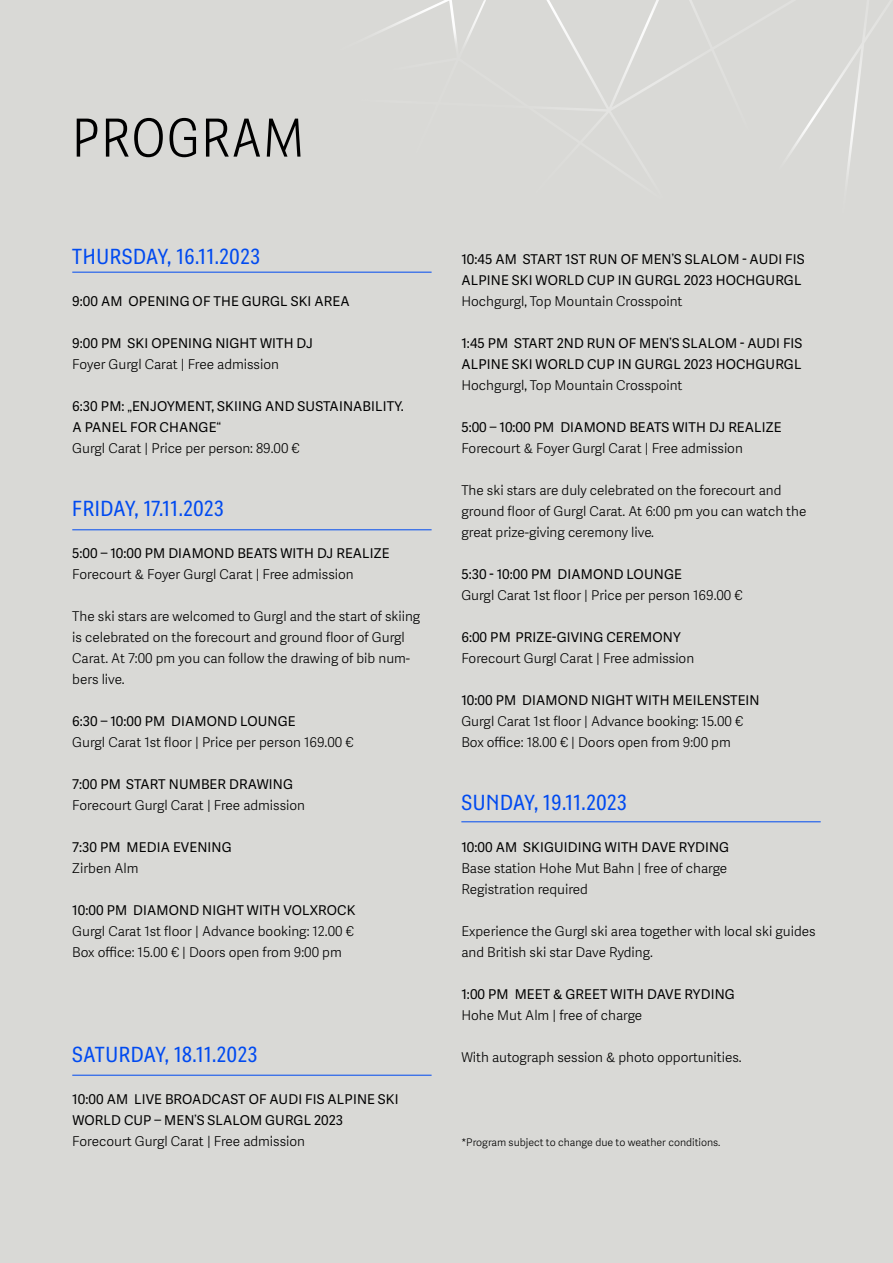
<style>
.page{position:relative;width:893px;height:1263px;background:#d9d9d6}
.page>*{position:absolute;margin:0;border:0;box-sizing:border-box;transform-origin:0 0}
.t1{font:300 52.5px "Adelle Sans Cnd Gurgl HL";letter-spacing:.04em;color:#000}
.t2{font:21px "Adelle Sans Cnd Gurgl HL";letter-spacing:.03em;color:#004af0}
.t3{font:300 13.5px/21px "Adelle Sans Gurgl";color:#000}
.t4{font:13.5px/21px "Adelle Sans Gurgl";letter-spacing:.01em;color:#000}
.t5{font:300 10.5px "Adelle Sans Gurgl";color:#000}
</style>
<div class="page">
<hr style="left:72px;top:272px;width:360px;height:1px;background:#004af0">
<hr style="left:461px;top:821px;width:360px;height:1px;background:#004af0">
<hr style="left:72px;top:529px;width:360px;height:1px;background:#004af0">
<hr style="left:72px;top:1075px;width:360px;height:1px;background:#004af0">
<svg style="left:380px;top:0;width:495px;height:177px"></svg>
<h1 class="t1" style="left:72px;top:107px;width:233px">PROGRAM</h1>
<h2 class="t2" style="left:72px;top:244px;width:189px">THURSDAY, 16.11.2023</h2>
<p class="t4" style="left:72px;top:291px;width:279px">9:00 AM OPENING OF THE GURGL SKI AREA</p>
<p class="t4" style="left:72px;top:333px;width:242px">9:00 PM SKI OPENING NIGHT WITH DJ</p>
<p class="t3" style="left:72px;top:354px;width:208px">Foyer Gurgl Carat | Free admission</p>
<p class="t4" style="left:72px;top:396px;width:333px">6:30 PM: „ENJOYMENT, SKIING AND SUSTAINABILITY.<br>A PANEL FOR CHANGE“</p>
<p class="t3" style="left:72px;top:438px;width:229px">Gurgl Carat | Price per person: 89.00 €</p>
<h2 class="t2" style="left:72px;top:496px;width:153px">FRIDAY, 17.11.2023</h2>
<p class="t4" style="left:72px;top:543px;width:319px">5:00 – 10:00 PM DIAMOND BEATS WITH DJ REALIZE</p>
<p class="t3" style="left:72px;top:564px;width:283px">Forecourt &amp; Foyer Gurgl Carat | Free admission</p>
<p class="t3" style="left:72px;top:606px;width:350px">The ski stars are welcomed to Gurgl and the start of skiing is celebrated on the forecourt and ground floor of Gurgl Carat. At 7:00 pm you can follow the drawing of bib num&shy;bers live.</p>
<p class="t4" style="left:72px;top:711px;width:225px">6:30 – 10:00 PM DIAMOND LOUNGE</p>
<p class="t3" style="left:72px;top:732px;width:283px">Gurgl Carat 1st floor | Price per person 169.00 €</p>
<p class="t4" style="left:72px;top:774px;width:222px">7:00 PM START NUMBER DRAWING</p>
<p class="t3" style="left:72px;top:795px;width:234px">Forecourt Gurgl Carat | Free admission</p>
<p class="t4" style="left:72px;top:837px;width:161px">7:30 PM MEDIA EVENING</p>
<p class="t3" style="left:72px;top:858px;width:68px">Zirben Alm</p>
<p class="t4" style="left:72px;top:900px;width:285px">10:00 PM DIAMOND NIGHT WITH VOLXROCK</p>
<p class="t3" style="left:72px;top:921px;width:283px">Gurgl Carat 1st floor | Advance booking: 12.00 €<br>Box office: 15.00 € | Doors open from 9:00 pm</p>
<h2 class="t2" style="left:72px;top:1042px;width:187px">SATURDAY, 18.11.2023</h2>
<p class="t4" style="left:72px;top:1089px;width:328px">10:00 AM LIVE BROADCAST OF AUDI FIS ALPINE SKI<br>WORLD CUP – MEN’S SLALOM GURGL 2023</p>
<p class="t3" style="left:72px;top:1131px;width:234px">Forecourt Gurgl Carat | Free admission</p>
<p class="t4" style="left:461px;top:249px;width:345px">10:45 AM START 1ST RUN OF MEN’S SLALOM - AUDI FIS<br>ALPINE SKI WORLD CUP IN GURGL 2023 HOCHGURGL</p>
<p class="t3" style="left:461px;top:291px;width:223px">Hochgurgl, Top Mountain Crosspoint</p>
<p class="t4" style="left:461px;top:333px;width:342px">1:45 PM START 2ND RUN OF MEN’S SLALOM - AUDI FIS<br>ALPINE SKI WORLD CUP IN GURGL 2023 HOCHGURGL</p>
<p class="t3" style="left:461px;top:375px;width:223px">Hochgurgl, Top Mountain Crosspoint</p>
<p class="t4" style="left:461px;top:417px;width:322px">5:00 – 10:00 PM DIAMOND BEATS WITH DJ REALIZE</p>
<p class="t3" style="left:461px;top:438px;width:283px">Forecourt &amp; Foyer Gurgl Carat | Free admission</p>
<p class="t3" style="left:461px;top:480px;width:347px">The ski stars are duly celebrated on the forecourt and ground floor of Gurgl Carat. At 6:00 pm you can watch the great prize-giving ceremony live.</p>
<p class="t4" style="left:461px;top:564px;width:222px">5:30 - 10:00 PM DIAMOND LOUNGE</p>
<p class="t3" style="left:461px;top:585px;width:283px">Gurgl Carat 1st floor | Price per person 169.00 €</p>
<p class="t4" style="left:461px;top:627px;width:221px">6:00 PM PRIZE-GIVING CEREMONY</p>
<p class="t3" style="left:461px;top:648px;width:234px">Forecourt Gurgl Carat | Free admission</p>
<p class="t4" style="left:461px;top:690px;width:300px">10:00 PM DIAMOND NIGHT WITH MEILENSTEIN</p>
<p class="t3" style="left:461px;top:711px;width:283px">Gurgl Carat 1st floor | Advance booking: 15.00 €<br>Box office: 18.00 € | Doors open from 9:00 pm</p>
<h2 class="t2" style="left:461px;top:790px;width:167px">SUNDAY, 19.11.2023</h2>
<p class="t4" style="left:461px;top:837px;width:269px">10:00 AM SKIGUIDING WITH DAVE RYDING</p>
<p class="t3" style="left:461px;top:858px;width:267px">Base station Hohe Mut Bahn | free of charge<br>Registration required</p>
<p class="t3" style="left:461px;top:921px;width:356px">Experience the Gurgl ski area together with local ski guides and British ski star Dave Ryding.</p>
<p class="t4" style="left:461px;top:984px;width:275px">1:00 PM MEET &amp; GREET WITH DAVE RYDING</p>
<p class="t3" style="left:461px;top:1005px;width:182px">Hohe Mut Alm | free of charge</p>
<p class="t3" style="left:461px;top:1047px;width:282px">With autograph session &amp; photo opportunities.</p>
<p class="t5" style="left:461px;top:1136px;width:261px">*Program subject to change due to weather conditions.</p>
</div>
